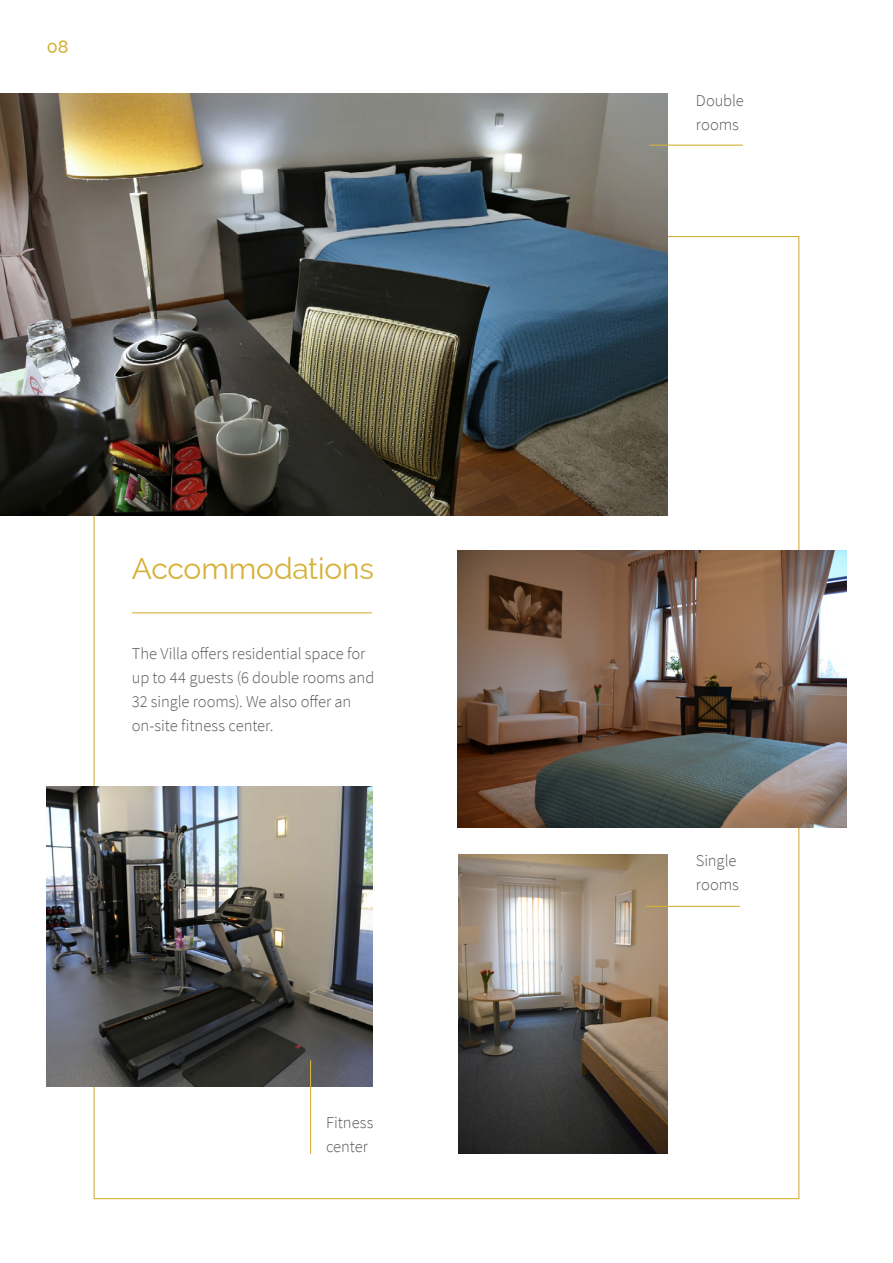
<style>
.page{position:relative;width:893px;height:1263px;background:#fff}
.page>*{position:absolute;margin:0;border:0;box-sizing:border-box;transform-origin:0 0}
.t1{font:30px "Raleway";letter-spacing:-.005em;color:#d6b139}
.t2{font:500 18px "Raleway";color:#d6b139}
.t3{font:300 16.5px/24px "Source Sans Pro";letter-spacing:-.005em;color:#575756}
</style>
<div class="page">
<hr style="left:132px;top:612px;width:240px;height:1px;background:#d6b139">
<img style="left:0;top:94px;width:668px;height:422px">
<img style="left:457px;top:551px;width:389px;height:276px">
<img style="left:47px;top:787px;width:325px;height:300px">
<img style="left:458px;top:854px;width:210px;height:300px">
<hr style="left:646px;top:906px;width:94px;height:1px;background:#d6b139">
<hr style="left:649px;top:145px;width:94px;height:1px;background:#d6b139">
<hr style="left:310px;top:1060px;width:1px;height:94px;background:#d6b139">
<p class="t2" style="left:47px;top:32px;width:23px">08</p>
<h1 class="t1" style="left:132px;top:544px;width:244px">Accommodations</h1>
<p class="t3" style="left:132px;top:641px;width:244px">The Villa offers residential space for up to 44 guests (6 double rooms and<br>32 single rooms). We also offer an on-site fitness center.</p>
<p class="t3" style="left:326px;top:1111px;width:49px">Fitness center</p>
<p class="t3" style="left:696px;top:88px;width:49px">Double rooms</p>
<p class="t3" style="left:696px;top:848px;width:44px">Single rooms</p>
</div>
